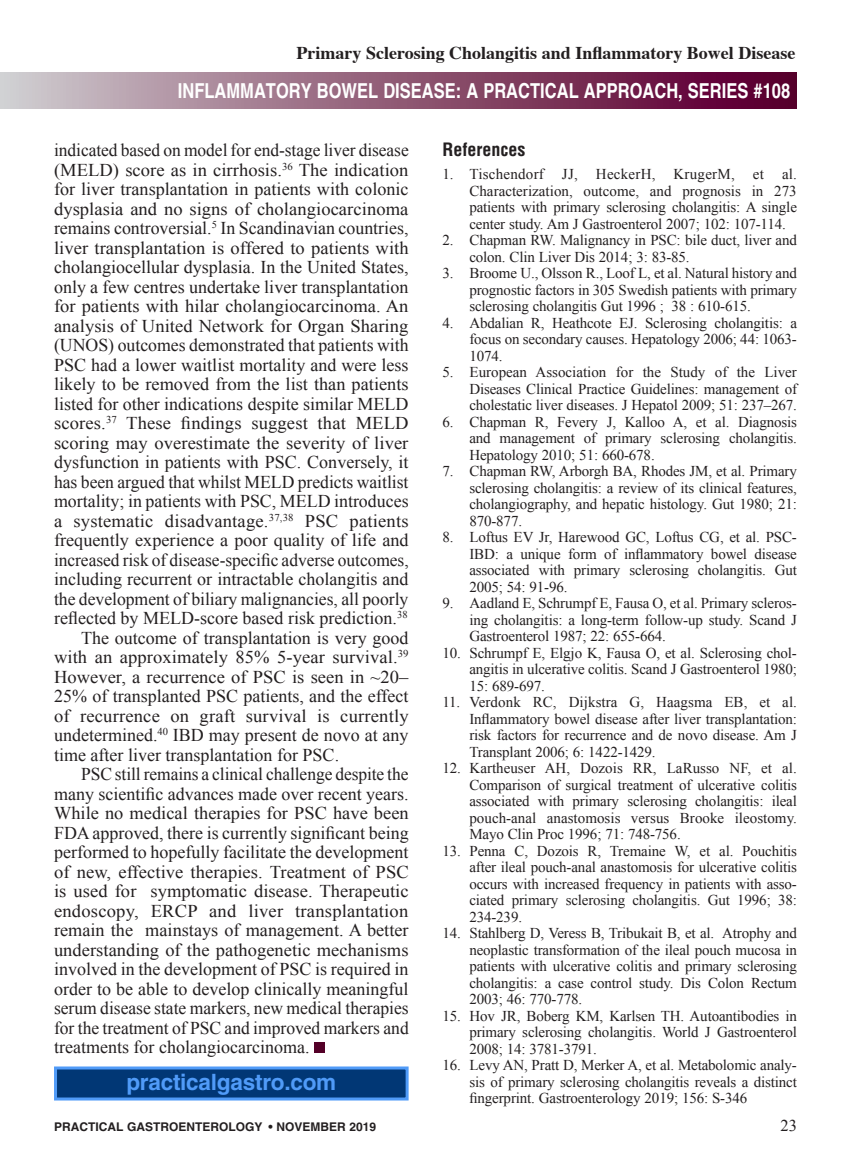
<style>
.page{position:relative;width:851px;height:1161px;background:#fff}
.page>*{position:absolute;margin:0;border:0;box-sizing:border-box;transform-origin:0 0}
.t1{font:700 22.5px "Helvetica";letter-spacing:-.01em;color:#509bf8}
.t2{font:700 20.7px "Helvetica";color:#fff;scale:.8 1}
.A_Body_Copy-1st_P{font:18px/19.5px "Times New Roman";color:#231f20;text-align:justify}
.A_Body_Copy{font:18px/19.5px "Times New Roman";color:#231f20;text-align:justify}
.t3{font:700 18px "Times";color:#231f20}
.A_Reference_Title{font:700 condensed 18px "Helvetica LT Std";color:#231f20}
.A_Bottom_Title_Page{font:16.5px "Times New Roman";color:#231f20}
.t4{font:15px/16.5px "Times New Roman";letter-spacing:-.01em;color:#231f20;text-align:justify}
.A_Bottom_Title_Page-2{font:700 12px "Helvetica";color:#231f20}
</style>
<div class="page">
<div style="left:0;top:73px;width:796px;height:36px;background:linear-gradient(to right,#cec9cc,#550025)"></div>
<div style="left:54px;top:1066px;width:354px;height:35px;background:#013775;border:3px solid #509bf8"></div>
<div style="left:314px;top:1042px;width:11px;height:11px;background:#540028"></div>
<p class="t3" style="left:296px;top:35px;width:500px">Primary Sclerosing Cholangitis and Inflammatory Bowel Disease</p>
<h2 class="t2" style="left:178px;top:78px;width:766px">INFLAMMATORY BOWEL DISEASE: A PRACTICAL APPROACH, SERIES #108</h2>
<p class="A_Body_Copy-1st_P" style="left:54px;top:140px;width:356px">indicated based on model for end-stage liver disease (MELD) score as in cirrhosis.<sup>36</sup> The indication for liver transplantation in patients with colonic dysplasia and no signs of cholangiocarcinoma remains controversial.<sup>5</sup> In Scandinavian countries, liver transplantation is offered to patients with cholangiocellular dysplasia. In the United States, only a few centres undertake liver transplantation for patients with hilar cholangiocarcinoma. An analysis of United Network for Organ Sharing (UNOS) outcomes demonstrated that patients with PSC had a lower waitlist mortality and were less likely to be removed from the list than patients listed for other indications despite similar MELD scores.<sup>37</sup> These findings suggest that MELD scoring may overestimate the severity of liver dysfunction in patients with PSC. Conversely, it has been argued that whilst MELD predicts waitlist mortality; in patients with PSC, MELD introduces a systematic disadvantage.<sup>37,38</sup> PSC patients frequently experience a poor quality of life and increased risk of disease-specific adverse outcomes, including recurrent or intractable cholangitis and the development of biliary malignancies, all poorly reflected by MELD-score based risk prediction.<sup>38</sup></p>
<p class="A_Body_Copy" style="left:54px;top:627px;width:356px;text-indent:27px">The outcome of transplantation is very good with an approximately 85% 5-year survival.<sup>39<br></sup>However, a recurrence of PSC is seen in ~20– 25% of transplanted PSC patients, and the effect of recurrence on graft survival is currently undetermined.<sup>40</sup> IBD may present de novo at any time after liver transplantation for PSC.</p>
<p class="A_Body_Copy" style="left:54px;top:764px;width:356px;text-indent:27px">PSC still remains a clinical challenge despite the many scientific advances made over recent years.<br>While no medical therapies for PSC have been FDA approved, there is currently significant being performed to hopefully facilitate the development of new, effective therapies. Treatment of PSC is used for symptomatic disease. Therapeutic endoscopy, ERCP and liver transplantation remain the mainstays of management. A better understanding of the pathogenetic mechanisms involved in the development of PSC is required in order to be able to develop clinically meaningful serum disease state markers, new medical therapies for the treatment of PSC and improved markers and treatments for cholangiocarcinoma.</p>
<p class="t1" style="left:126px;top:1069px;width:211px">practicalgastro.com</p>
<p class="A_Reference_Title" style="left:442px;top:138px;width:84px">References</p>
<p class="t4" style="left:469px;top:166px;width:329px;text-indent:-27px">1. Tischendorf JJ, HeckerH, KrugerM, et al.<br>Characterization, outcome, and prognosis in 273 patients with primary sclerosing cholangitis: A single center study. Am J Gastroenterol 2007; 102: 107-114.</p>
<p class="t4" style="left:469px;top:232px;width:329px;text-indent:-27px">2. Chapman RW. Malignancy in PSC: bile duct, liver and colon. Clin Liver Dis 2014; 3: 83-85.</p>
<p class="t4" style="left:469px;top:265px;width:329px;text-indent:-27px">3. Broome U., Olsson R., Loof L, et al. Natural history and prognostic factors in 305 Swedish patients with primary sclerosing cholangitis Gut 1996 ; 38 : 610-615.</p>
<p class="t4" style="left:469px;top:314px;width:329px;text-indent:-27px">4. Abdalian R, Heathcote EJ. Sclerosing cholangitis: a focus on secondary causes. Hepatology 2006; 44: 1063- 1074.</p>
<p class="t4" style="left:469px;top:364px;width:329px;text-indent:-27px">5. European Association for the Study of the Liver Diseases Clinical Practice Guidelines: management of cholestatic liver diseases. J Hepatol 2009; 51: 237–267.</p>
<p class="t4" style="left:469px;top:413px;width:329px;text-indent:-27px">6. Chapman R, Fevery J, Kalloo A, et al. Diagnosis and management of primary sclerosing cholangitis.<br>Hepatology 2010; 51: 660-678.</p>
<p class="t4" style="left:469px;top:463px;width:329px;text-indent:-27px">7. Chapman RW, Arborgh BA, Rhodes JM, et al. Primary sclerosing cholangitis: a review of its clinical features, cholangiography, and hepatic histology. Gut 1980; 21:<br>870-877.</p>
<p class="t4" style="left:469px;top:529px;width:329px;text-indent:-27px">8. Loftus EV Jr, Harewood GC, Loftus CG, et al. PSC-IBD: a unique form of inflammatory bowel disease associated with primary sclerosing cholangitis. Gut 2005; 54: 91-96.</p>
<p class="t4" style="left:469px;top:595px;width:329px;text-indent:-27px">9. Aadland E, Schrumpf E, Fausa O, et al. Primary scleros&shy;ing cholangitis: a long-term follow-up study. Scand J Gastroenterol 1987; 22: 655-664.</p>
<p class="t4" style="left:469px;top:644px;width:329px;text-indent:-27px">10. Schrumpf E, Elgjo K, Fausa O, et al. Sclerosing chol&shy;angitis in ulcerative colitis. Scand J Gastroenterol 1980; 15: 689-697.</p>
<p class="t4" style="left:469px;top:694px;width:329px;text-indent:-27px">11. Verdonk RC, Dijkstra G, Haagsma EB, et al.<br>Inflammatory bowel disease after liver transplantation: risk factors for recurrence and de novo disease. Am J Transplant 2006; 6: 1422-1429.</p>
<p class="t4" style="left:469px;top:760px;width:329px;text-indent:-27px">12. Kartheuser AH, Dozois RR, LaRusso NF, et al.<br>Comparison of surgical treatment of ulcerative colitis associated with primary sclerosing cholangitis: ileal pouch-anal anastomosis versus Brooke ileostomy.<br>Mayo Clin Proc 1996; 71: 748-756.</p>
<p class="t4" style="left:469px;top:842px;width:329px;text-indent:-27px">13. Penna C, Dozois R, Tremaine W, et al. Pouchitis after ileal pouch-anal anastomosis for ulcerative colitis occurs with increased frequency in patients with asso&shy;ciated primary sclerosing cholangitis. Gut 1996; 38:<br>234-239.</p>
<p class="t4" style="left:469px;top:925px;width:329px;text-indent:-27px">14. Stahlberg D, Veress B, Tribukait B, et al. Atrophy and neoplastic transformation of the ileal pouch mucosa in patients with ulcerative colitis and primary sclerosing cholangitis: a case control study. Dis Colon Rectum 2003; 46: 770-778.</p>
<p class="t4" style="left:469px;top:1007px;width:329px;text-indent:-27px">15. Hov JR, Boberg KM, Karlsen TH. Autoantibodies in primary sclerosing cholangitis. World J Gastroenterol 2008; 14: 3781-3791.</p>
<p class="t4" style="left:469px;top:1057px;width:329px;text-indent:-27px">16. Levy AN, Pratt D, Merker A, et al. Metabolomic analy&shy;sis of primary sclerosing cholangitis reveals a distinct fingerprint. Gastroenterology 2019; 156: S-346</p>
<p class="A_Bottom_Title_Page-2" style="left:54px;top:1119px;width:323px">PRACTICAL GASTROENTEROLOGY • NOVEMBER 2019</p>
<p class="A_Bottom_Title_Page" style="left:780px;top:1114px;width:18px">23</p>
</div>
